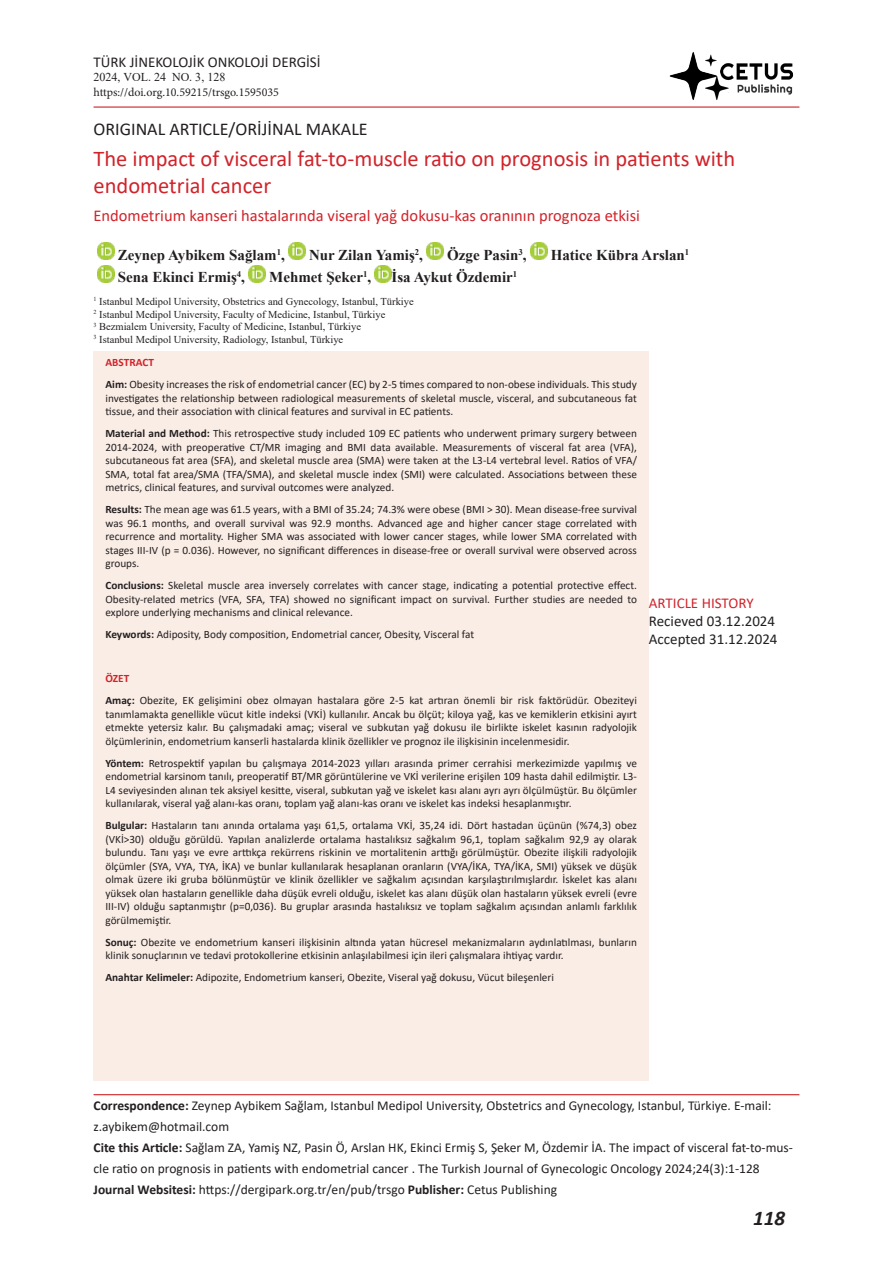
<style>
.page{position:relative;width:893px;height:1263px;background:#fff}
.page>*{position:absolute;margin:0;border:0;box-sizing:border-box;transform-origin:0 0}
.MAKALE_BAŞLIK_2__DİL{font:22.5px/27px "Calibri";color:#d1232a}
.t1{font:italic 700 21px "Calibri";color:#231f20}
.t2{font:18px "Calibri";color:#231f20}
.MAKALE_BAŞLIK_2__DİL-2{font:16.5px "Calibri";color:#d1232a}
.t3{font:700 15px "Times New Roman";color:#231f20}
.t4{font:15px "Calibri";color:#231f20}
.t5{font:15px "Calibri";color:#d1232a}
.SORUMLU_YAZAR{font:13.5px/21px "Calibri";color:#231f20}
.t6{font:12px "Minion Pro";color:#231f20}
.t7{font:12px "Times New Roman";color:#231f20}
.t8{font:11.25px/13.5px "Calibri";color:#231f20;text-align:justify}
.t9{font:700 11.25px "Calibri";color:#d1232a}
.t10{font:10.5px "Times New Roman";color:#231f20}
.s1{font-weight:700}
</style>
<div class="page">
<hr style="left:94px;top:106px;width:705px;height:2px;background:#d1232a">
<img style="left:669px;top:52px;width:125px;height:48px">
<hr style="left:94px;top:1094px;width:705px;height:1px;background:#d1232a">
<div style="left:94px;top:351px;width:555px;height:729px;background:#faede6"></div>
<img style="left:97px;top:243px;width:17px;height:16px">
<img style="left:289px;top:243px;width:16px;height:16px">
<img style="left:427px;top:243px;width:16px;height:16px">
<img style="left:530px;top:243px;width:17px;height:16px">
<img style="left:97px;top:265px;width:17px;height:17px">
<img style="left:249px;top:265px;width:17px;height:17px">
<img style="left:375px;top:265px;width:17px;height:17px">
<h3 class="t4" style="left:94px;top:52px;width:229px">TÜRK JİNEKOLOJİK ONKOLOJİ DERGİSİ</h3>
<p class="t7" style="left:94px;top:69px;width:133px">2024, VOL. 24 NO. 3, 128</p>
<p class="t6" style="left:94px;top:84px;width:187px">https://doi.org.10.59215/trsgo.1595035</p>
<p class="t2" style="left:94px;top:116px;width:276px">ORIGINAL ARTICLE/ORİJİNAL MAKALE</p>
<p class="MAKALE_BAŞLIK_2__DİL" style="left:94px;top:144px;width:643px">The impact of visceral fat-to-muscle ratio on prognosis in patients with endometrial cancer</p>
<p class="MAKALE_BAŞLIK_2__DİL-2" style="left:94px;top:204px;width:548px">Endometrium kanseri hastalarında viseral yağ dokusu-kas oranının prognoza etkisi</p>
<p class="t3" style="left:118px;top:244px;width:169px">Zeynep Aybikem Sağlam<sup>1</sup>,</p>
<p class="t3" style="left:309px;top:244px;width:115px">Nur Zilan Yamiş<sup>2</sup>,</p>
<p class="t3" style="left:447px;top:244px;width:81px">Özge Pasin<sup>3</sup>,</p>
<p class="t3" style="left:551px;top:244px;width:140px">Hatice Kübra Arslan<sup>1</sup></p>
<p class="t3" style="left:118px;top:266px;width:129px">Sena Ekinci Ermiş<sup>4</sup>,</p>
<p class="t3" style="left:269px;top:266px;width:103px">Mehmet Şeker<sup>1</sup>,</p>
<p class="t3" style="left:392px;top:266px;width:127px">İsa Aykut Özdemir<sup>1</sup></p>
<p class="t10" style="left:94px;top:294px;width:322px"><sup>1</sup> Istanbul Medipol University, Obstetrics and Gynecology, Istanbul, Türkiye</p>
<p class="t10" style="left:94px;top:307px;width:293px"><sup>2</sup> Istanbul Medipol University, Faculty of Medicine, Istanbul, Türkiye</p>
<p class="t10" style="left:94px;top:319px;width:269px"><sup>3</sup> Bezmialem University, Faculty of Medicine, Istanbul, Türkiye</p>
<p class="t10" style="left:94px;top:332px;width:251px"><sup>3</sup> Istanbul Medipol University, Radiology, Istanbul, Türkiye</p>
<p class="t9" style="left:105px;top:354px;width:50px">ABSTRACT</p>
<p class="t8" style="left:105px;top:377px;width:533px"><span class="s1">Aim:</span> Obesity increases the risk of endometrial cancer (EC) by 2-5 times compared to non-obese individuals. This study investigates the relationship between radiological measurements of skeletal muscle, visceral, and subcutaneous fat tissue, and their association with clinical features and survival in EC patients.</p>
<p class="t8" style="left:105px;top:426px;width:533px"><span class="s1">Material and Method:</span> This retrospective study included 109 EC patients who underwent primary surgery between 2014-2024, with preoperative CT/MR imaging and BMI data available. Measurements of visceral fat area (VFA), subcutaneous fat area (SFA), and skeletal muscle area (SMA) were taken at the L3-L4 vertebral level. Ratios of VFA/ SMA, total fat area/SMA (TFA/SMA), and skeletal muscle index (SMI) were calculated. Associations between these metrics, clinical features, and survival outcomes were analyzed.</p>
<p class="t8" style="left:105px;top:502px;width:533px"><span class="s1">Results:</span> The mean age was 61.5 years, with a BMI of 35.24; 74.3% were obese (BMI &gt; 30). Mean disease-free survival was 96.1 months, and overall survival was 92.9 months. Advanced age and higher cancer stage correlated with recurrence and mortality. Higher SMA was associated with lower cancer stages, while lower SMA correlated with stages III-IV (p = 0.036). However, no significant differences in disease-free or overall survival were observed across groups.</p>
<p class="t8" style="left:105px;top:578px;width:533px"><span class="s1">Conclusions:</span> Skeletal muscle area inversely correlates with cancer stage, indicating a potential protective effect.<br>Obesity-related metrics (VFA, SFA, TFA) showed no significant impact on survival. Further studies are needed to explore underlying mechanisms and clinical relevance.</p>
<p class="t8" style="left:105px;top:627px;width:370px"><span class="s1">Keywords:</span> Adiposity, Body composition, Endometrial cancer, Obesity, Visceral fat</p>
<p class="t9" style="left:105px;top:670px;width:25px">ÖZET</p>
<p class="t8" style="left:105px;top:693px;width:533px"><span class="s1">Amaç:</span> Obezite, EK gelişimini obez olmayan hastalara göre 2-5 kat artıran önemli bir risk faktörüdür. Obeziteyi tanımlamakta genellikle vücut kitle indeksi (VKİ) kullanılır. Ancak bu ölçüt; kiloya yağ, kas ve kemiklerin etkisini ayırt etmekte yetersiz kalır. Bu çalışmadaki amaç; viseral ve subkutan yağ dokusu ile birlikte iskelet kasının radyolojik ölçümlerinin, endometrium kanserli hastalarda klinik özellikler ve prognoz ile ilişkisinin incelenmesidir.</p>
<p class="t8" style="left:105px;top:756px;width:533px"><span class="s1">Yöntem:</span> Retrospektif yapılan bu çalışmaya 2014-2023 yılları arasında primer cerrahisi merkezimizde yapılmış ve endometrial karsinom tanılı, preoperatif BT/MR görüntülerine ve VKİ verilerine erişilen 109 hasta dahil edilmiştir. L3- L4 seviyesinden alınan tek aksiyel kesitte, viseral, subkutan yağ ve iskelet kası alanı ayrı ayrı ölçülmüştür. Bu ölçümler kullanılarak, viseral yağ alanı-kas oranı, toplam yağ alanı-kas oranı ve iskelet kas indeksi hesaplanmıştır.</p>
<p class="t8" style="left:105px;top:818px;width:533px"><span class="s1">Bulgular:</span> Hastaların tanı anında ortalama yaşı 61,5, ortalama VKİ, 35,24 idi. Dört hastadan üçünün (%74,3) obez (VKİ&gt;30) olduğu görüldü. Yapılan analizlerde ortalama hastalıksız sağkalım 96,1, toplam sağkalım 92,9 ay olarak bulundu. Tanı yaşı ve evre arttıkça rekürrens riskinin ve mortalitenin arttığı görülmüştür. Obezite ilişkili radyolojik ölçümler (SYA, VYA, TYA, İKA) ve bunlar kullanılarak hesaplanan oranların (VYA/İKA, TYA/İKA, SMI) yüksek ve düşük olmak üzere iki gruba bölünmüştür ve klinik özellikler ve sağkalım açısından karşılaştırılmışlardır. İskelet kas alanı yüksek olan hastaların genellikle daha düşük evreli olduğu, iskelet kas alanı düşük olan hastaların yüksek evreli (evre III-IV) olduğu saptanmıştır (p=0,036). Bu gruplar arasında hastalıksız ve toplam sağkalım açısından anlamlı farklılık görülmemiştir.</p>
<p class="t8" style="left:105px;top:935px;width:533px"><span class="s1">Sonuç:</span> Obezite ve endometrium kanseri ilişkisinin altında yatan hücresel mekanizmaların aydınlatılması, bunların klinik sonuçlarının ve tedavi protokollerine etkisinin anlaşılabilmesi için ileri çalışmalara ihtiyaç vardır.</p>
<p class="t8" style="left:105px;top:970px;width:450px"><span class="s1">Anahtar Kelimeler:</span> Adipozite, Endometrium kanseri, Obezite, Viseral yağ dokusu, Vücut bileşenleri</p>
<p class="t5" style="left:649px;top:592px;width:106px">ARTICLE HISTORY</p>
<p class="t4" style="left:649px;top:610px;width:128px">Recieved 03.12.2024</p>
<p class="t4" style="left:649px;top:628px;width:130px">Accepted 31.12.2024</p>
<p class="SORUMLU_YAZAR" style="left:94px;top:1095px;width:701px"><span class="s1">Correspondence:</span> Zeynep Aybikem Sağlam, Istanbul Medipol University, Obstetrics and Gynecology, Istanbul, Türkiye. E-mail: z.aybikem@hotmail.com<br><span class="s1">Cite this Article:</span> Sağlam ZA, Yamiş NZ, Pasin Ö, Arslan HK, Ekinci Ermiş S, Şeker M, Özdemir İA. The impact of visceral fat-to-mus&shy;cle ratio on prognosis in patients with endometrial cancer . The Turkish Journal of Gynecologic Oncology 2024;24(3):1-128</p>
<p class="SORUMLU_YAZAR" style="left:94px;top:1179px;width:465px"><span class="s1">Journal Websitesi:</span> https://dergipark.org.tr/en/pub/trsgo <span class="s1">Publisher:</span> Cetus Publishing</p>
<h2 class="t1" style="left:753px;top:1203px;width:33px">118</h2>
</div>
